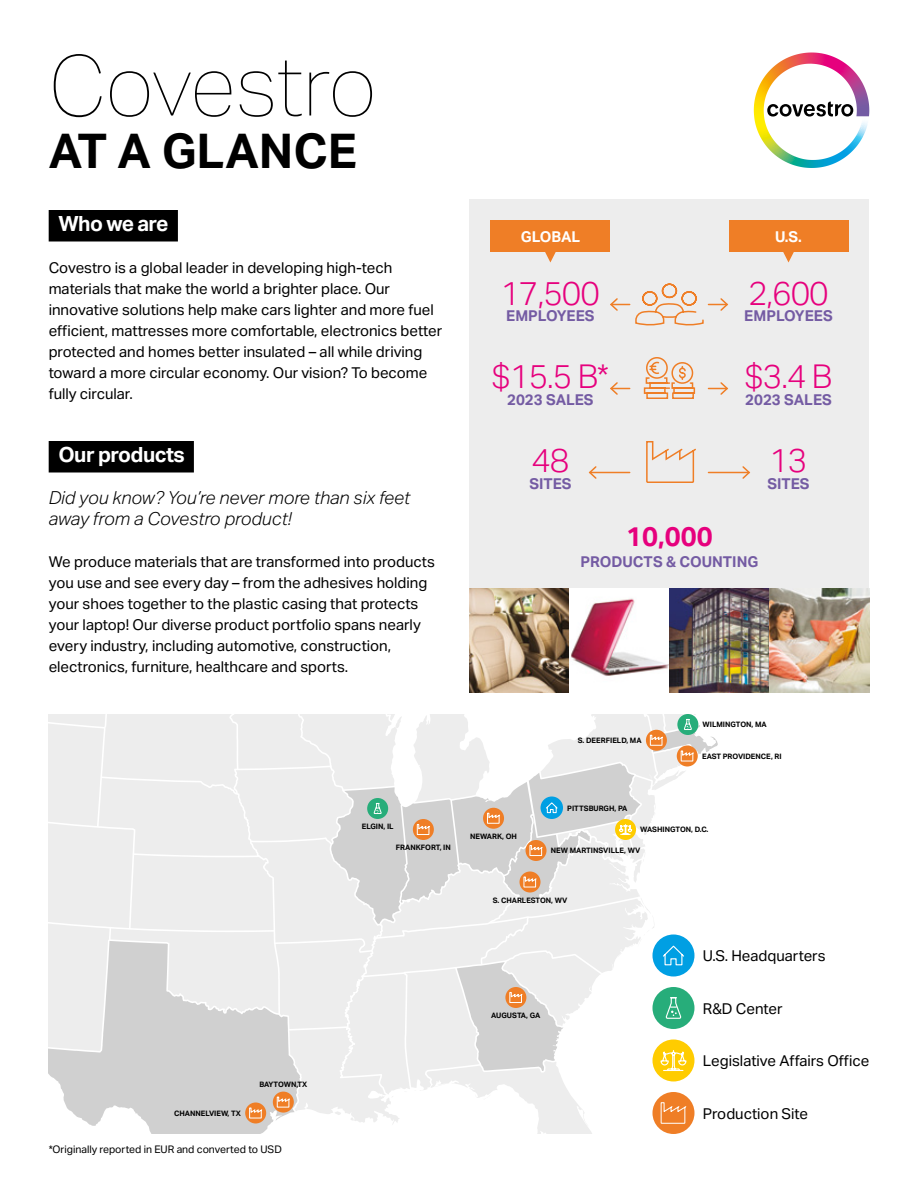
<style>
.page{position:relative;width:918px;height:1188px;background:#fff}
.page>*{position:absolute;margin:0;border:0;box-sizing:border-box;transform-origin:0 0}
.t1{font:100 84px "Aktiv Grotesk";letter-spacing:-.01em;color:#000}
.t2{font:700 48px "Aktiv Grotesk";color:#000}
.t3{font:300 33px "Aktiv Grotesk";letter-spacing:-.03em;color:#e6007d}
.t4{font:700 27px "Aktiv Grotesk";color:#e6007d}
.t5{font:700 21px "Aktiv Grotesk";letter-spacing:-.03em;color:#fff}
.t6{font:italic 300 18px/21px "Aktiv Grotesk";color:#000}
.t7{font:15px/21px "Aktiv Grotesk";color:#000}
.t8{font:700 15px "Aktiv Grotesk";color:#745ba3}
.t9{font:700 15px "Aktiv Grotesk";color:#fff}
.t10{font:10.5px "Aktiv Grotesk";color:#000}
.t11{font:700 7.5px "Aktiv Grotesk";color:#000}
</style>
<div class="page">
<div style="left:49px;top:210px;width:129px;height:32px;background:#000"></div>
<div style="left:49px;top:441px;width:145px;height:31px;background:#000"></div>
<svg style="left:754px;top:53px;width:99px;height:64px"></svg>
<svg style="left:49px;top:714px;width:669px;height:420px"></svg>
<div style="left:470px;top:200px;width:399px;height:493px;background:#ededed"></div>
<div style="left:491px;top:220px;width:119px;height:32px;background:#ef7e26"></div>
<div style="left:729px;top:220px;width:119px;height:32px;background:#ef7e26"></div>
<svg style="left:643px;top:357px;width:53px;height:42px"></svg>
<img style="left:470px;top:588px;width:399px;height:105px">
<svg style="left:545px;top:252px;width:11px;height:10px"></svg>
<svg style="left:783px;top:252px;width:11px;height:10px"></svg>
<svg style="left:646px;top:441px;width:50px;height:42px"></svg>
<svg style="left:610px;top:283px;width:119px;height:42px"></svg>
<svg style="left:610px;top:382px;width:20px;height:13px"></svg>
<svg style="left:708px;top:382px;width:21px;height:13px"></svg>
<hr style="left:590px;top:472px;width:40px;height:1px;background:#ef7e26">
<svg style="left:588px;top:466px;width:10px;height:13px"></svg>
<hr style="left:708px;top:472px;width:41px;height:1px;background:#ef7e26">
<svg style="left:741px;top:466px;width:10px;height:13px"></svg>
<h1 class="t1" style="left:49px;top:39px;width:329px">Covestro</h1>
<h2 class="t2" style="left:49px;top:121px;width:310px">AT A GLANCE</h2>
<h3 class="t5" style="left:59px;top:211px;width:112px">Who we are</h3>
<p class="t7" style="left:49px;top:257px;width:395px">Covestro is a global leader in developing high-tech materials that make the world a brighter place. Our innovative solutions help make cars lighter and more fuel efficient, mattresses more comfortable, electronics better protected and homes better insulated – all while driving toward a more circular economy. Our vision? To become fully circular.</p>
<h3 class="t5" style="left:59px;top:442px;width:128px">Our products</h3>
<p class="t6" style="left:49px;top:487px;width:363px">Did you know? You’re never more than six feet away from a Covestro product!</p>
<p class="t7" style="left:49px;top:551px;width:388px">We produce materials that are transformed into products you use and see every day – from the adhesives holding your shoes together to the plastic casing that protects your laptop! Our diverse product portfolio spans nearly every industry, including automotive, construction, electronics, furniture, healthcare and sports.</p>
<p class="t11" style="left:362px;top:822px;width:33px">ELGIN, IL</p>
<p class="t11" style="left:396px;top:843px;width:56px">FRANKFORT, IN</p>
<p class="t11" style="left:174px;top:1109px;width:68px">CHANNELVIEW, TX</p>
<p class="t11" style="left:259px;top:1080px;width:49px">BAYTOWN,TX</p>
<p class="t10" style="left:49px;top:1143px;width:235px">*Originally reported in EUR and converted to USD</p>
<p class="t9" style="left:521px;top:227px;width:61px">GLOBAL</p>
<p class="t9" style="left:775px;top:227px;width:28px">U.S.</p>
<h3 class="t3" style="left:501px;top:274px;width:101px">17,500</h3>
<h3 class="t3" style="left:748px;top:274px;width:82px">2,600</h3>
<p class="t8" style="left:506px;top:306px;width:90px">EMPLOYEES</p>
<p class="t8" style="left:744px;top:306px;width:90px">EMPLOYEES</p>
<h3 class="t3" style="left:492px;top:358px;width:119px">$15.5 B*</h3>
<p class="t8" style="left:507px;top:390px;width:88px">2023 SALES</p>
<h3 class="t3" style="left:744px;top:358px;width:90px">$3.4 B</h3>
<p class="t8" style="left:745px;top:390px;width:88px">2023 SALES</p>
<h3 class="t3" style="left:531px;top:442px;width:40px">48</h3>
<h3 class="t3" style="left:769px;top:442px;width:40px">13</h3>
<p class="t8" style="left:529px;top:474px;width:44px">SITES</p>
<p class="t8" style="left:767px;top:474px;width:44px">SITES</p>
<h3 class="t4" style="left:626px;top:520px;width:88px">10,000</h3>
<p class="t8" style="left:581px;top:552px;width:179px">PRODUCTS &amp; COUNTING</p>
<p class="t11" style="left:470px;top:832px;width:48px">NEWARK, OH</p>
<p class="t11" style="left:578px;top:736px;width:65px">S. DEERFIELD, MA</p>
<p class="t11" style="left:567px;top:803px;width:62px">PITTSBURGH, PA</p>
<p class="t11" style="left:703px;top:720px;width:66px">WILMINGTON, MA</p>
<p class="t11" style="left:702px;top:752px;width:81px">EAST PROVIDENCE, RI</p>
<p class="t11" style="left:640px;top:825px;width:70px">WASHINGTON, D.C.</p>
<p class="t11" style="left:551px;top:846px;width:91px">NEW MARTINSVILLE, WV</p>
<p class="t11" style="left:493px;top:895px;width:76px">S. CHARLESTON, WV</p>
<p class="t11" style="left:491px;top:1011px;width:51px">AUGUSTA, GA</p>
<p class="t7" style="left:703px;top:945px;width:124px">U.S. Headquarters</p>
<p class="t7" style="left:703px;top:998px;width:81px">R&amp;D Center</p>
<p class="t7" style="left:703px;top:1050px;width:168px">Legislative Affairs Office</p>
<p class="t7" style="left:703px;top:1103px;width:107px">Production Site</p>
</div>
